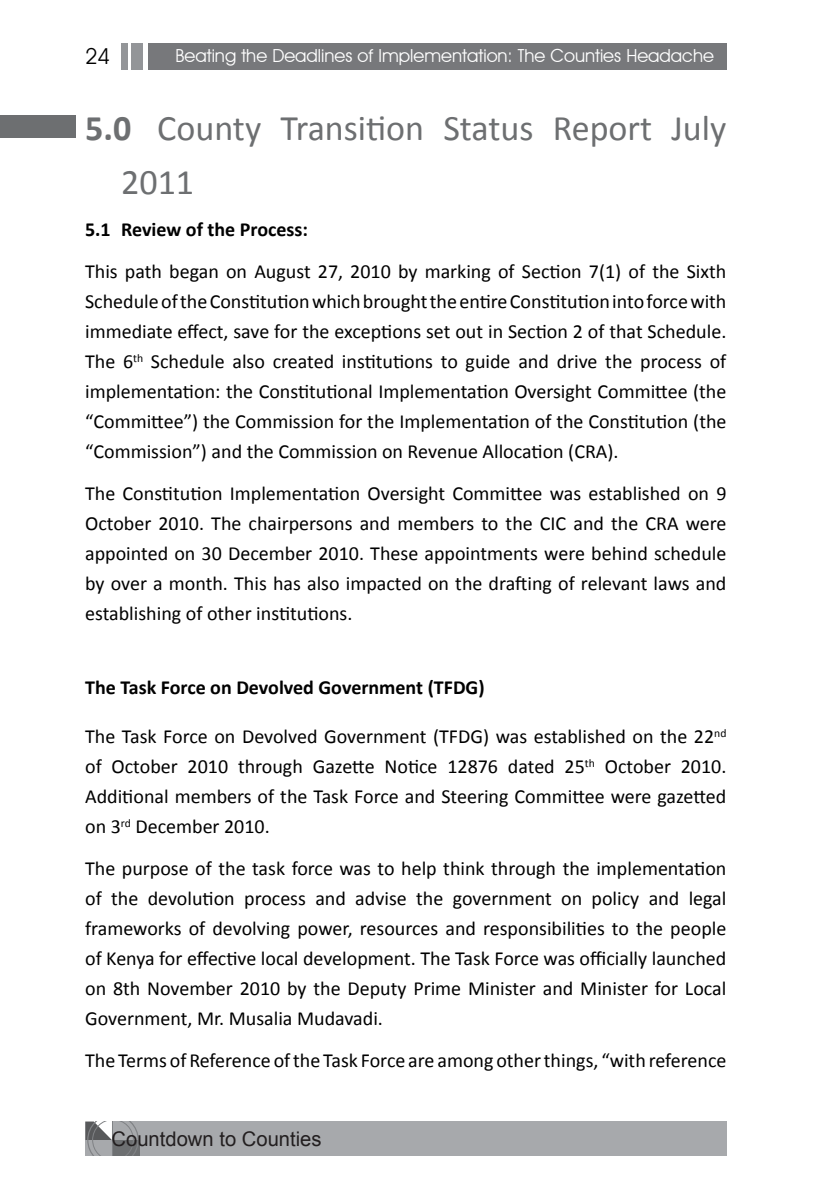
<style>
.page{position:relative;width:840px;height:1191px;background:#fff}
.page>*{position:absolute;margin:0;border:0;box-sizing:border-box;transform-origin:0 0}
.t1{font:36px/54px "Calibri";color:#6d6f71}
.t2{font:22px "Avant Garde IT Cby BT";color:#000}
.t3{font:20.2px "Arial";color:#231f20}
.t4{font:20px/30px "Calibri";color:#000;text-align:justify}
.t5{font:700 20px "Calibri";color:#000}
.t6{font:18px "Avant Garde IT Cby BT";color:#fff}
.s1{font-weight:700}
</style>
<div class="page">
<div style="left:147px;top:43px;width:579px;height:27px;background:#77787b"></div>
<div style="left:131px;top:43px;width:12px;height:27px;background:#939598"></div>
<div style="left:121px;top:43px;width:7px;height:27px;background:#939598"></div>
<div style="left:112px;top:1121px;width:615px;height:34px;background:#a7a9ac"></div>
<div style="left:112px;top:1140px;width:28px;height:15px;background:#6d6f71"></div>
<svg style="left:85px;top:1121px;width:54px;height:34px"></svg>
<div style="left:0;top:115px;width:75px;height:23px;background:#6d6f71"></div>
<p class="t2" style="left:85px;top:43px;width:26px">24</p>
<p class="t6" style="left:175px;top:45px;width:540px">Beating the Deadlines of Implementation: The Counties Headache</p>
<h1 class="t1" style="left:121px;top:102px;width:606px;text-indent:-36px"><span class="s1">5.0</span> County Transition Status Report July<br>2011</h1>
<p class="t5" style="left:85px;top:217px;width:224px">5.1 Review of the Process:</p>
<p class="t4" style="left:85px;top:257px;width:642px">This path began on August 27, 2010 by marking of Section 7(1) of the Sixth Schedule of the Constitution which brought the entire Constitution into force with immediate effect, save for the exceptions set out in Section 2 of that Schedule.<br>The 6<sup>th</sup> Schedule also created institutions to guide and drive the process of implementation: the Constitutional Implementation Oversight Committee (the “Committee”) the Commission for the Implementation of the Constitution (the “Commission”) and the Commission on Revenue Allocation (CRA).</p>
<p class="t4" style="left:85px;top:479px;width:642px">The Constitution Implementation Oversight Committee was established on 9<br>October 2010. The chairpersons and members to the CIC and the CRA were appointed on 30 December 2010. These appointments were behind schedule by over a month. This has also impacted on the drafting of relevant laws and establishing of other institutions.</p>
<p class="t5" style="left:85px;top:674px;width:401px">The Task Force on Devolved Government (TFDG)</p>
<p class="t4" style="left:85px;top:721px;width:642px">The Task Force on Devolved Government (TFDG) was established on the 22<sup>nd </sup>of October 2010 through Gazette Notice 12876 dated 25<sup>th</sup> October 2010.<br>Additional members of the Task Force and Steering Committee were gazetted on 3<sup>rd</sup> December 2010.</p>
<p class="t4" style="left:85px;top:853px;width:642px">The purpose of the task force was to help think through the implementation of the devolution process and advise the government on policy and legal frameworks of devolving power, resources and responsibilities to the people of Kenya for effective local development. The Task Force was officially launched on 8th November 2010 by the Deputy Prime Minister and Minister for Local Government, Mr. Musalia Mudavadi.</p>
<p class="t4" style="left:85px;top:1045px;width:642px">The Terms of Reference of the Task Force are among other things, “with reference</p>
<p class="t3" style="left:111px;top:1125px;width:211px">Countdown to Counties</p>
</div>
